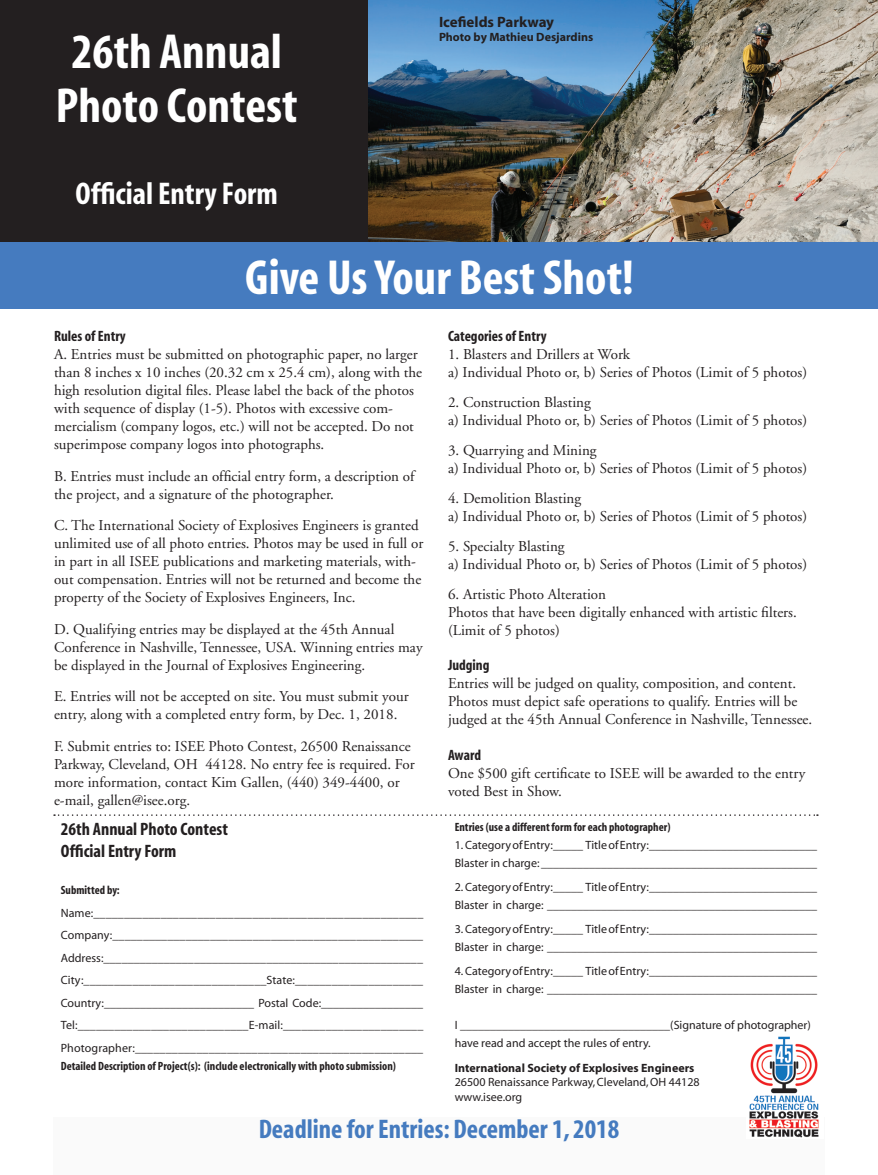
<style>
.page{position:relative;width:878px;height:1175px;background:#fff}
.page>*{position:absolute;margin:0;border:0;box-sizing:border-box;transform-origin:0 0}
.t1{font:700 condensed 49.5px/54px "Myriad";color:#fff;text-align:center}
.t2{font:700 condensed 31.5px "Myriad";color:#fff}
.t3{font:700 condensed 27px "Myriad";color:#457bbf}
.t4{font:700 condensed 18px/21.6px "Myriad";color:#231f20}
.t5{font:15px/18px "Adobe Garamond";color:#231f20}
.t6{font:700 condensed 15px "Myriad";color:#231f20}
.t7{font:700 15px "Myriad";color:#231f20}
.t8{font:12px/22.5px "Myriad";color:#231f20}
.t9{font:700 condensed 12px "Myriad";color:#231f20}
.t10{font:700 12px "Myriad";color:#231f20}
</style>
<div class="page">
<img style="left:367px;top:0;width:511px;height:242px">
<div style="left:0;top:0;width:367px;height:242px;background:#231f20"></div>
<div style="left:0;top:242px;width:878px;height:67px;background:#457bbf"></div>
<div style="left:53px;top:1117px;width:771px;height:57px;background:#fafafa"></div>
<svg style="left:54px;top:814px;width:763px;height:2px"></svg>
<div style="left:746px;top:1035px;width:78px;height:103px;background:#fff"></div>
<img style="left:749px;top:1036px;width:70px;height:102px">
<h1 class="t1" style="left:56px;top:27px;width:243px">26th Annual<br>Photo Contest</h1>
<h2 class="t2" style="left:75px;top:177px;width:204px">Official Entry Form</h2>
<p class="t7" style="left:439px;top:14px;width:117px">Icefields Parkway</p>
<p class="t10" style="left:439px;top:31px;width:156px">Photo by Mathieu Desjardins</p>
<h1 class="t1" style="left:245px;top:253px;width:390px">Give Us Your Best Shot!</h1>
<p class="t6" style="left:54px;top:328px;width:73px">Rules of Entry</p>
<p class="t5" style="left:54px;top:345px;width:369px">A. Entries must be submitted on photographic paper, no larger than 8 inches x 10 inches (20.32 cm x 25.4 cm), along with the high resolution digital files. Please label the back of the photos with sequence of display (1-5). Photos with excessive com&shy;mercialism (company logos, etc.) will not be accepted. Do not superimpose company logos into photographs.</p>
<p class="t5" style="left:54px;top:467px;width:362px">B. Entries must include an official entry form, a description of the project, and a signature of the photographer.</p>
<p class="t5" style="left:54px;top:516px;width:371px">C. The International Society of Explosives Engineers is granted unlimited use of all photo entries. Photos may be used in full or in part in all ISEE publications and marketing materials, with&shy;out compensation. Entries will not be returned and become the property of the Society of Explosives Engineers, Inc.</p>
<p class="t5" style="left:54px;top:620px;width:370px">D. Qualifying entries may be displayed at the 45th Annual<br>Conference in Nashville, Tennessee, USA. Winning entries may be displayed in the Journal of Explosives Engineering.</p>
<p class="t5" style="left:54px;top:687px;width:356px">E. Entries will not be accepted on site. You must submit your entry, along with a completed entry form, by Dec. 1, 2018.</p>
<p class="t5" style="left:54px;top:737px;width:362px">F. Submit entries to: ISEE Photo Contest, 26500 Renaissance Parkway, Cleveland, OH 44128. No entry fee is required. For more information, contact Kim Gallen, (440) 349-4400, or e-mail, gallen@isee.org.</p>
<p class="t4" style="left:61px;top:819px;width:169px">26th Annual Photo Contest<br>Official Entry Form</p>
<p class="t9" style="left:61px;top:884px;width:60px">Submitted by:</p>
<p class="t8" style="left:61px;top:901px;width:364px;text-align:justify">Name:______________________________________________________ Company:___________________________________________________ Address:_____________________________________________________ City:______________________________State:_____________________ Country:_________________________ Postal Code:_________________ Tel:____________________________E-mail:_______________________ Photographer:_______________________________________________</p>
<p class="t9" style="left:61px;top:1059px;width:336px">Detailed Description of Project(s): (include electronically with photo submission)</p>
<p class="t6" style="left:448px;top:328px;width:100px">Categories of Entry</p>
<p class="t5" style="left:448px;top:345px;width:361px">1. Blasters and Drillers at Work<br>a) Individual Photo or, b) Series of Photos (Limit of 5 photos)</p>
<p class="t5" style="left:448px;top:393px;width:361px">2. Construction Blasting<br>a) Individual Photo or, b) Series of Photos (Limit of 5 photos)</p>
<p class="t5" style="left:448px;top:441px;width:361px">3. Quarrying and Mining<br>a) Individual Photo or, b) Series of Photos (Limit of 5 photos)</p>
<p class="t5" style="left:448px;top:489px;width:361px">4. Demolition Blasting<br>a) Individual Photo or, b) Series of Photos (Limit of 5 photos)</p>
<p class="t5" style="left:448px;top:537px;width:361px">5. Specialty Blasting<br>a) Individual Photo or, b) Series of Photos (Limit of 5 photos)</p>
<p class="t5" style="left:448px;top:585px;width:350px">6. Artistic Photo Alteration<br>Photos that have been digitally enhanced with artistic filters. (Limit of 5 photos)</p>
<p class="t6" style="left:448px;top:657px;width:43px">Judging</p>
<p class="t5" style="left:448px;top:674px;width:366px">Entries will be judged on quality, composition, and content.<br>Photos must depict safe operations to qualify. Entries will be judged at the 45th Annual Conference in Nashville, Tennessee.</p>
<p class="t6" style="left:448px;top:747px;width:35px">Award</p>
<p class="t5" style="left:448px;top:764px;width:359px">One $500 gift certificate to ISEE will be awarded to the entry voted Best in Show.</p>
<p class="t9" style="left:455px;top:821px;width:217px">Entries (use a different form for each photographer)</p>
<p class="t8" style="left:455px;top:836px;width:364px;line-height:18px">1. Category of Entry:_____ Title of Entry:____________________________<br>Blaster in charge: ______________________________________________</p>
<p class="t8" style="left:455px;top:878px;width:364px;line-height:18px">2. Category of Entry:_____ Title of Entry:____________________________<br>Blaster in charge: _____________________________________________</p>
<p class="t8" style="left:455px;top:920px;width:364px;line-height:18px">3. Category of Entry:_____ Title of Entry:____________________________<br>Blaster in charge: _____________________________________________</p>
<p class="t8" style="left:455px;top:962px;width:364px;line-height:18px">4. Category of Entry:_____ Title of Entry:____________________________<br>Blaster in charge: _____________________________________________</p>
<p class="t8" style="left:455px;top:1016px;width:358px;line-height:18px">I ___________________________________(Signature of photographer) have read and accept the rules of entry.</p>
<p class="t10" style="left:455px;top:1061px;width:241px">International Society of Explosives Engineers</p>
<p class="t8" style="left:455px;top:1075px;width:246px;line-height:14.4px">26500 Renaissance Parkway, Cleveland, OH 44128 www.isee.org</p>
<h3 class="t3" style="left:259px;top:1115px;width:362px">Deadline for Entries: December 1, 2018</h3>
</div>
